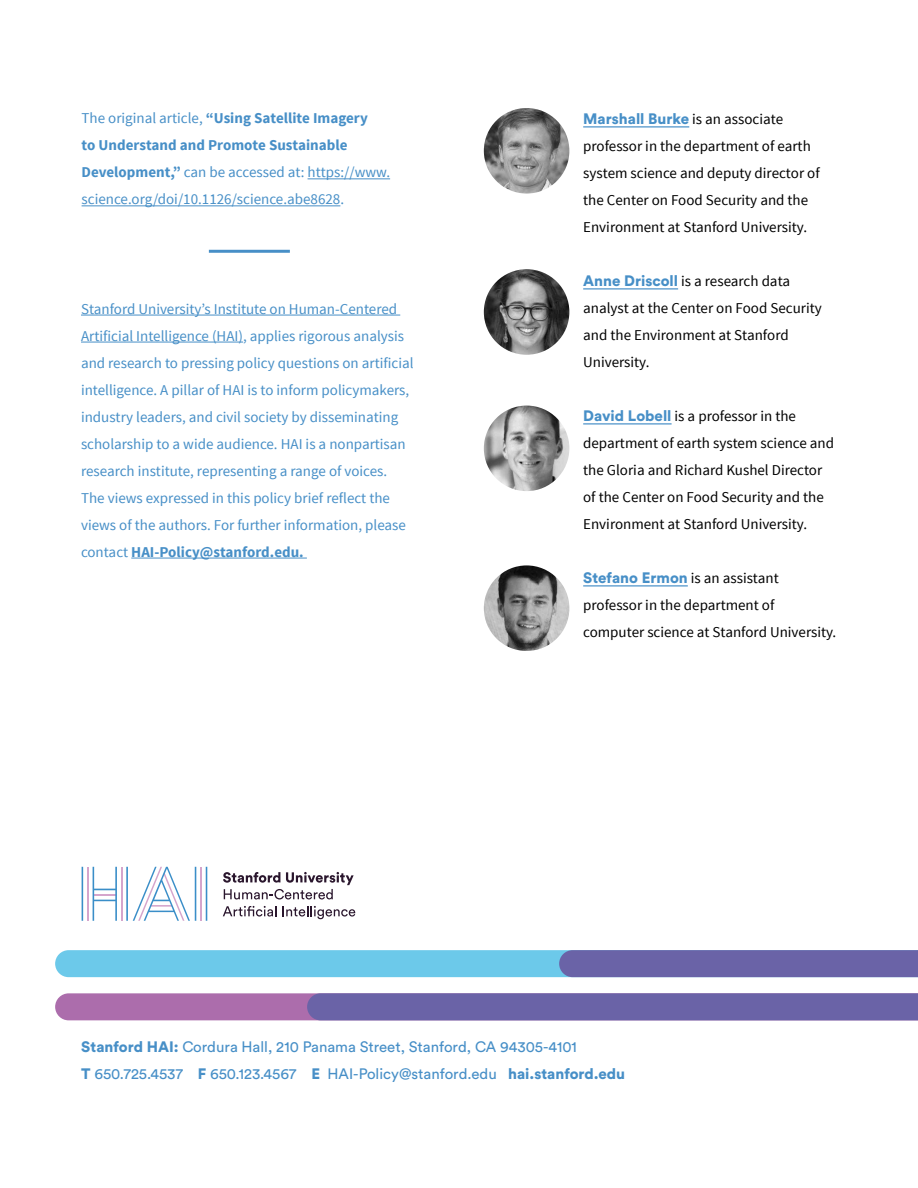
<style>
.page{position:relative;width:918px;height:1188px;background:#fff}
.page>*{position:absolute;margin:0;border:0;box-sizing:border-box;transform-origin:0 0}
.t1{font:15px/27px "Source Sans Pro";color:#478fc7}
.t2{font:15px/27px "Source Sans Pro";color:#000}
.t3{font:15px/27px "Circular Std";color:#478fc7}
.t4{font:900 15px "Circular Std";color:#478fc7}
.s1{font-weight:700}
.s2{font-family:"Source Sans Pro";font-weight:400;color:#000}
.s3{font-family:"Circular Std";font-weight:900;color:#478fc7}
.s4{font-weight:900}
</style>
<div class="page">
<hr style="left:583px;top:126px;width:106px;height:1px;background:#478fc7">
<hr style="left:583px;top:288px;width:95px;height:1px;background:#478fc7">
<hr style="left:583px;top:423px;width:89px;height:1px;background:#478fc7">
<hr style="left:583px;top:585px;width:105px;height:1px;background:#478fc7">
<svg style="left:55px;top:950px;width:863px;height:70px"></svg>
<svg style="left:82px;top:867px;width:125px;height:54px"></svg>
<svg style="left:223px;top:872px;width:131px;height:27px"></svg>
<svg style="left:223px;top:906px;width:53px;height:11px"></svg>
<svg style="left:282px;top:906px;width:73px;height:13px"></svg>
<hr style="left:308px;top:178px;width:82px;height:1px;background:#478fc7">
<hr style="left:82px;top:205px;width:258px;height:1px;background:#478fc7">
<hr style="left:81px;top:315px;width:319px;height:1px;background:#478fc7">
<hr style="left:81px;top:342px;width:162px;height:1px;background:#478fc7">
<hr style="left:131px;top:558px;width:176px;height:1px;background:#478fc7">
<img style="left:484px;top:406px;width:85px;height:85px;border-radius:43px">
<img style="left:484px;top:565px;width:85px;height:86px;border-radius:43px">
<img style="left:484px;top:108px;width:85px;height:86px;border-radius:43px">
<img style="left:484px;top:269px;width:85px;height:86px;border-radius:43px">
<hr style="left:209px;top:250px;width:81px;height:3px;background:#478fc7">
<p class="t1" style="left:82px;top:105px;width:310px">The original article, <span class="s1">“Using Satellite Imagery<br>to Understand and Promote Sustainable Development,”</span> can be accessed at: https://www. science.org/doi/10.1126/science.abe8628.</p>
<p class="t1" style="left:81px;top:295px;width:334px">Stanford University’s Institute on Human-Centered Artificial Intelligence (HAI), applies rigorous analysis and research to pressing policy questions on artificial intelligence. A pillar of HAI is to inform policymakers, industry leaders, and civil society by disseminating scholarship to a wide audience. HAI is a nonpartisan research institute, representing a range of voices.<br>The views expressed in this policy brief reflect the views of the authors. For further information, please contact <span class="s1">HAI-Policy@stanford.edu.</span></p>
<p class="t4" style="left:583px;top:109px;width:201px">Marshall Burke <span class="s2">is an associate</span></p>
<p class="t2" style="left:583px;top:133px;width:238px">professor in the department of earth system science and deputy director of the Center on Food Security and the Environment at Stanford University.</p>
<p class="t2" style="left:583px;top:268px;width:240px"><span class="s3">Anne Driscoll</span> is a research data analyst at the Center on Food Security and the Environment at Stanford<br>University.</p>
<p class="t2" style="left:583px;top:403px;width:252px"><span class="s3">David Lobell</span> is a professor in the department of earth system science and the Gloria and Richard Kushel Director of the Center on Food Security and the Environment at Stanford University.</p>
<p class="t2" style="left:583px;top:565px;width:255px"><span class="s3">Stefano Ermon</span> is an assistant professor in the department of computer science at Stanford University.</p>
<p class="t3" style="left:81px;top:1033px;width:545px"><span class="s4">Stanford HAI:</span> Cordura Hall, 210 Panama Street, Stanford, CA 94305-4101<br><span class="s4">T</span> 650.725.4537 <span class="s4">F</span> 650.123.4567 <span class="s4">E</span> HAI-Policy@stanford.edu <span class="s4">hai.stanford.edu</span></p>
</div>
